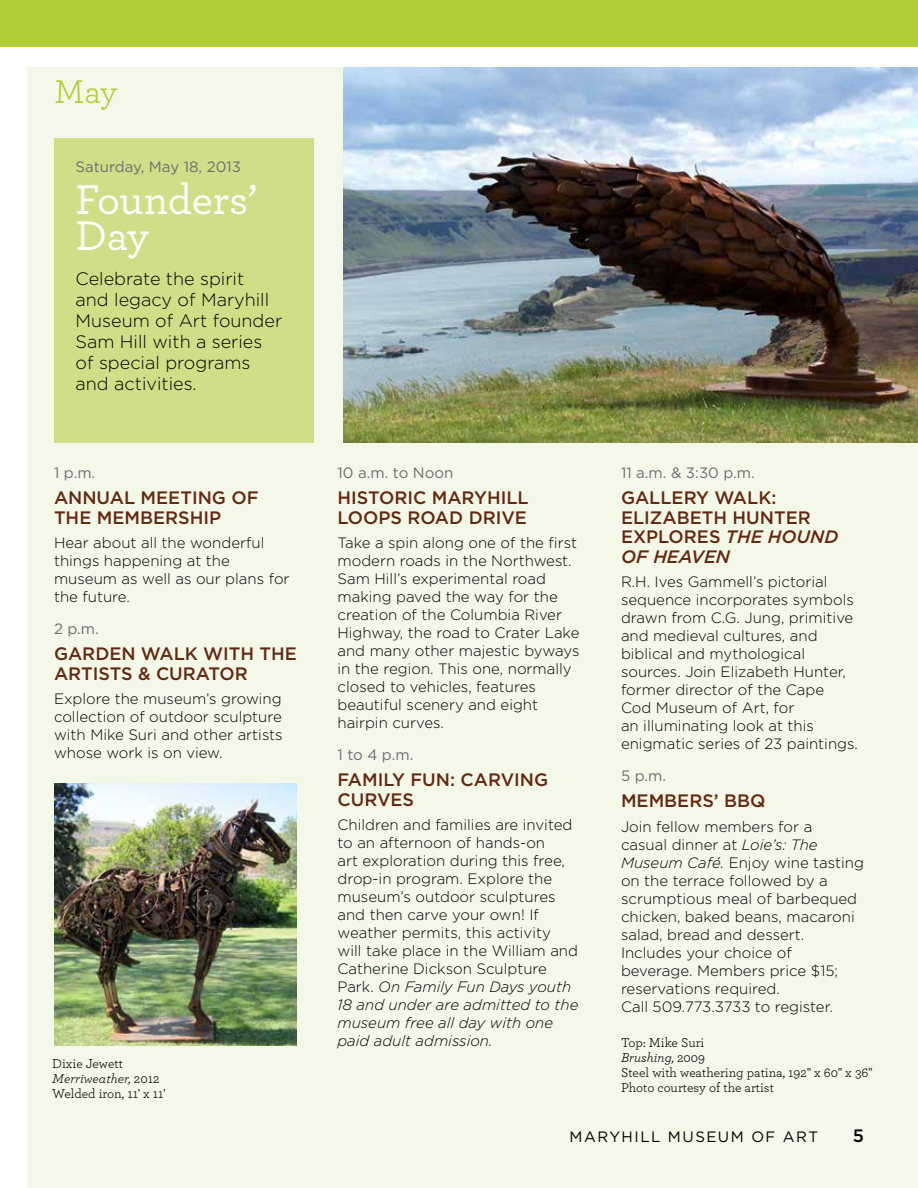
<style>
.page{position:relative;width:918px;height:1188px;background:#fff}
.page>*{position:absolute;margin:0;border:0;box-sizing:border-box;transform-origin:0 0}
.t1{font:500 43.5px/36px "Archer";letter-spacing:-.01em;color:#fff}
.t2{font:34.5px "Archer";color:#b2ce37}
.t3{font:500 18px/19.5px "Gotham";color:#642812}
.t4{font:300 18px/21px "Gotham";color:#000}
.t5{font:500 18px "Gotham";color:#000}
.t6{font:300 15px/18px "Gotham";color:#000}
.t7{font:15px "Gotham";color:#6d6e71}
.t8{font:15px "Gotham";letter-spacing:.1em;color:#000}
.t9{font:13.5px/15px "Archer";color:#000}
.s1{font-style:italic}
</style>
<div class="page">
<div style="left:0;top:0;width:918px;height:47px;background:#b2ce37"></div>
<div style="left:27px;top:67px;width:891px;height:1121px;background:#f4f8e8"></div>
<div style="left:54px;top:139px;width:259px;height:304px;background:#d0de88"></div>
<img style="left:54px;top:783px;width:243px;height:263px">
<img style="left:343px;top:68px;width:575px;height:375px">
<h2 class="t2" style="left:54px;top:76px;width:65px">May</h2>
<p class="t7" style="left:76px;top:160px;width:167px">Saturday, May 18, 2013</p>
<h1 class="t1" style="left:76px;top:183px;width:183px">Founders’<br>Day</h1>
<p class="t4" style="left:76px;top:269px;width:208px">Celebrate the spirit<br>and legacy of Maryhill<br>Museum of Art founder<br>Sam Hill with a series of special programs and activities.</p>
<p class="t7" style="left:54px;top:466px;width:43px">1 p.m.</p>
<p class="t3" style="left:54px;top:489px;width:206px">ANNUAL MEETING OF<br>THE MEMBERSHIP</p>
<p class="t6" style="left:54px;top:535px;width:237px">Hear about all the wonderful things happening at the museum as well as our plans for the future.</p>
<p class="t7" style="left:54px;top:622px;width:46px">2 p.m.</p>
<p class="t3" style="left:54px;top:645px;width:245px">GARDEN WALK WITH THE<br>ARTISTS &amp; CURATOR</p>
<p class="t6" style="left:54px;top:691px;width:230px;text-align:justify">Explore the museum’s growing collection of outdoor sculpture with Mike Suri and other artists whose work is on view.</p>
<p class="t9" style="left:52px;top:1056px;width:115px">Dixie Jewett<br><span class="s1">Merriweather,</span> 2012<br>Welded iron, 11' x 11'</p>
<p class="t7" style="left:338px;top:466px;width:117px">10 a.m. to Noon</p>
<p class="t3" style="left:338px;top:489px;width:193px">HISTORIC MARYHILL<br>LOOPS ROAD DRIVE</p>
<p class="t6" style="left:338px;top:535px;width:243px">Take a spin along one of the first modern roads in the Northwest.<br>Sam Hill’s experimental road making paved the way for the creation of the Columbia River<br>Highway, the road to Crater Lake and many other majestic byways in the region. This one, normally closed to vehicles, features beautiful scenery and eight hairpin curves.</p>
<p class="t7" style="left:338px;top:748px;width:77px">1 to 4 p.m.</p>
<p class="t3" style="left:338px;top:771px;width:212px">FAMILY FUN: CARVING<br>CURVES</p>
<p class="t6" style="left:338px;top:817px;width:242px">Children and families are invited to an afternoon of hands-on<br>art exploration during this free, drop-in program. Explore the museum’s outdoor sculptures and then carve your own! If weather permits, this activity will take place in the William and<br>Catherine Dickson Sculpture<br>Park. <span class="s1">On Family Fun Days youth<br>18 and under are admitted to the museum free all day with one paid adult admission.</span></p>
<p class="t7" style="left:621px;top:466px;width:135px">11 a.m. &amp; 3:30 p.m.</p>
<p class="t3" style="left:621px;top:489px;width:219px">GALLERY WALK:<br>ELIZABETH HUNTER<br>EXPLORES <span class="s1">THE HOUND<br>OF HEAVEN</span></p>
<p class="t6" style="left:621px;top:574px;width:239px">R.H. Ives Gammell’s pictorial sequence incorporates symbols drawn from C.G. Jung, primitive and medieval cultures, and biblical and mythological sources. Join Elizabeth Hunter, former director of the Cape<br>Cod Museum of Art, for<br>an illuminating look at this enigmatic series of 23 paintings.</p>
<p class="t7" style="left:621px;top:769px;width:47px">5 p.m.</p>
<p class="t3" style="left:621px;top:792px;width:146px">MEMBERS’ BBQ</p>
<p class="t6" style="left:621px;top:818px;width:245px">Join fellow members for a<br>casual dinner at <span class="s1">Loie’s: The<br>Museum Café.</span> Enjoy wine tasting on the terrace followed by a scrumptious meal of barbequed chicken, baked beans, macaroni salad, bread and dessert.<br>Includes your choice of beverage. Members price $15; reservations required.<br>Call 509.773.3733 to register.</p>
<p class="t9" style="left:621px;top:1036px;width:253px">Top: Mike Suri<br><span class="s1">Brushing,</span> 2009<br>Steel with weathering patina, 192" x 60" x 36"<br>Photo courtesy of the artist</p>
<p class="t8" style="left:570px;top:1130px;width:250px">MARYHILL MUSEUM OF ART</p>
<p class="t5" style="left:853px;top:1128px;width:13px">5</p>
</div>
